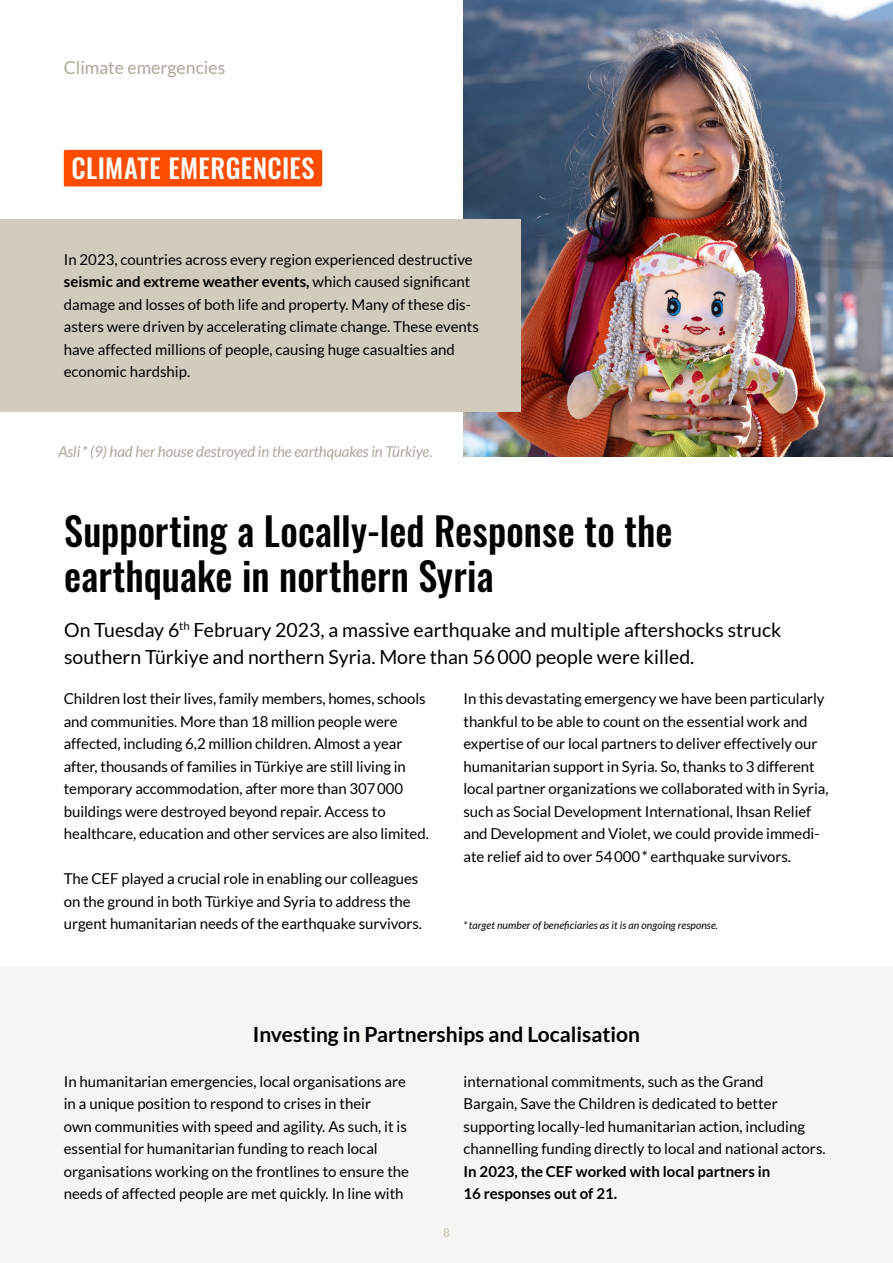
<style>
.page{position:relative;width:893px;height:1263px;background:#fff}
.page>*{position:absolute;margin:0;border:0;box-sizing:border-box;transform-origin:0 0}
.t1{font:500 39px/45px "Oswald";color:#000}
.t2{font:500 26.4px "Oswald";letter-spacing:.015em;color:#fff}
.t3{font:700 21px "Lato";color:#000}
.t4{font:19.5px/27px "Lato";color:#000}
.t5{font:18px "Lato";color:#aca89d}
.t6{font:15px/22.5px "Lato";letter-spacing:-.005em;color:#000}
.t7{font:700 15px/22.5px "Lato";color:#000}
.t8{font:italic 15px "Lato";letter-spacing:-.01em;color:#aca89d}
.t9{font:700 12px "Lato";color:#d1ccbd}
.t10{font:italic 10.5px "Lato";letter-spacing:.005em;color:#000}
.s1{font-weight:700}
</style>
<div class="page">
<div style="left:0;top:967px;width:893px;height:296px;background:#f5f5f2"></div>
<img style="left:463px;top:0;width:430px;height:456px">
<div style="left:64px;top:150px;width:258px;height:36px;background:#fc4c02;border-radius:2px"></div>
<div style="left:0;top:219px;width:521px;height:192px;background:#d1ccbd"></div>
<p class="t5" style="left:64px;top:57px;width:163px">Climate emergencies</p>
<h2 class="t2" style="left:71px;top:145px;width:245px">CLIMATE EMERGENCIES</h2>
<p class="t6" style="left:64px;top:248px;width:417px">In 2023, countries across every region experienced destructive <span class="s1">seismic and extreme weather events,</span> which caused significant damage and losses of both life and property. Many of these dis&shy;asters were driven by accelerating climate change. These events have affected millions of people, causing huge casualties and economic hardship.</p>
<p class="t8" style="left:58px;top:443px;width:376px">Asli* (9) had her house destroyed in the earthquakes in Türkiye.</p>
<h1 class="t1" style="left:64px;top:504px;width:610px">Supporting a Locally-led Response to the earthquake in northern Syria</h1>
<h3 class="t4" style="left:64px;top:616px;width:719px">On Tuesday 6<sup>th</sup> February 2023, a massive earthquake and multiple aftershocks struck southern Türkiye and northern Syria. More than 56 000 people were killed.</h3>
<p class="t6" style="left:64px;top:687px;width:367px">Children lost their lives, family members, homes, schools and communities. More than 18 million people were affected, including 6,2 million children. Almost a year after, thousands of families in Türkiye are still living in temporary accommodation, after more than 307 000 buildings were destroyed beyond repair. Access to healthcare, education and other services are also limited.</p>
<p class="t6" style="left:64px;top:867px;width:360px">The CEF played a crucial role in enabling our colleagues on the ground in both Türkiye and Syria to address the urgent humanitarian needs of the earthquake survivors.</p>
<p class="t6" style="left:463px;top:687px;width:367px">In this devastating emergency we have been particularly thankful to be able to count on the essential work and expertise of our local partners to deliver effectively our humanitarian support in Syria. So, thanks to 3 different local partner organizations we collaborated with in Syria, such as Social Development International, Ihsan Relief and Development and Violet, we could provide immedi&shy;ate relief aid to over 54 000 * earthquake survivors.</p>
<p class="t10" style="left:463px;top:919px;width:256px">* target number of beneficiaries as it is an ongoing response.</p>
<h3 class="t3" style="left:253px;top:1022px;width:389px">Investing in Partnerships and Localisation</h3>
<p class="t6" style="left:64px;top:1070px;width:347px">In humanitarian emergencies, local organisations are in a unique position to respond to crises in their<br>own communities with speed and agility. As such, it is essential for humanitarian funding to reach local organisations working on the frontlines to ensure the needs of affected people are met quickly. In line with</p>
<p class="t6" style="left:463px;top:1070px;width:364px">international commitments, such as the Grand<br>Bargain, Save the Children is dedicated to better supporting locally-led humanitarian action, including channelling funding directly to local and national actors.</p>
<p class="t7" style="left:463px;top:1160px;width:308px">In 2023, the CEF worked with local partners in<br>16 responses out of 21.</p>
<p class="t9" style="left:443px;top:1225px;width:8px">8</p>
</div>
